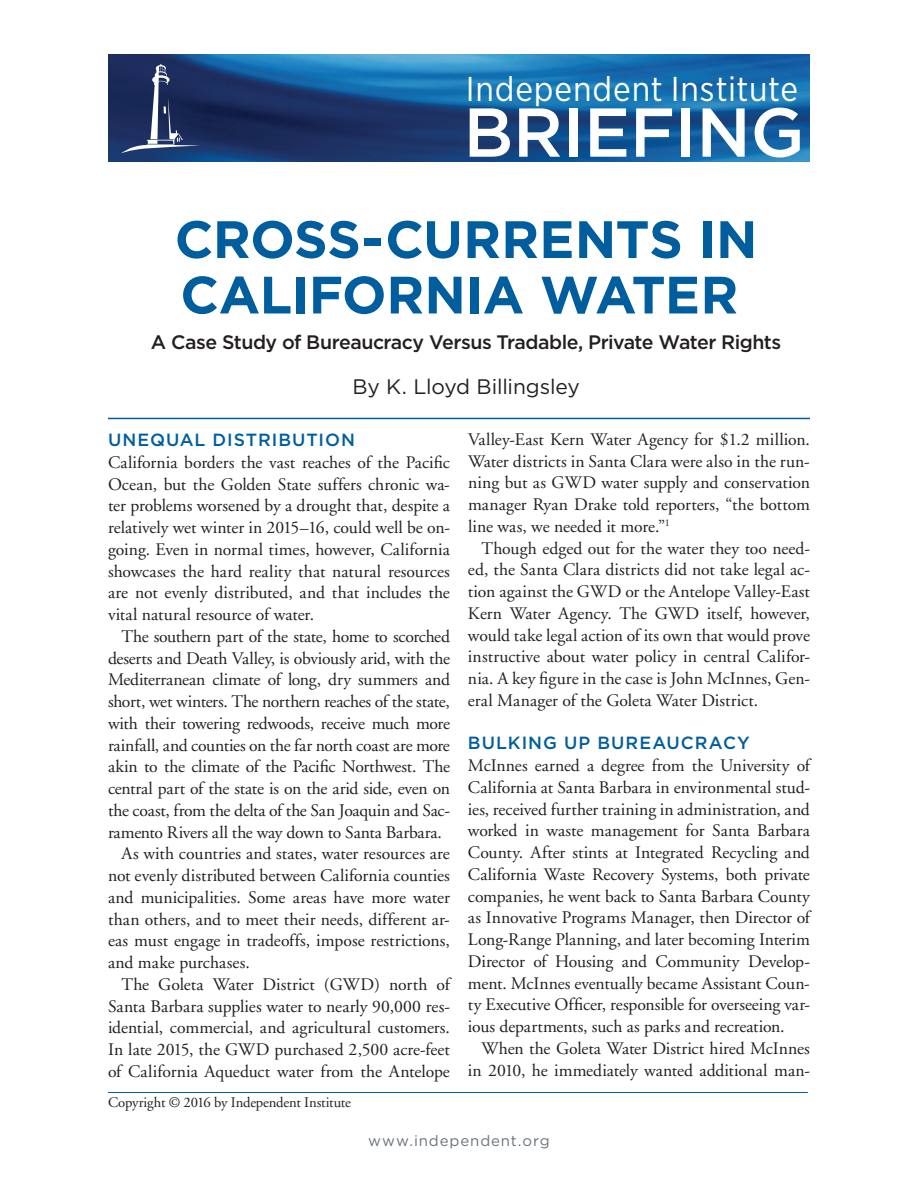
<style>
.page{position:relative;width:918px;height:1188px;background:#fff}
.page>*{position:absolute;margin:0;border:0;box-sizing:border-box;transform-origin:0 0}
.t1{font:500 69px "Gotham";letter-spacing:-.005em;color:#fff}
.t2{font:700 52.5px/55.5px "Gotham";letter-spacing:-.005em;color:#005e9e}
.t3{font:34.5px "Gotham Narrow";letter-spacing:.025em;color:#fff}
.t4{font:21px "Gotham";letter-spacing:-.01em;color:#231f20}
.t5{font:500 19.5px "Gotham";letter-spacing:-.025em;color:#231f20}
.t6{font:17.7px/21.8px "Adobe Garamond";letter-spacing:-.005em;color:#231f20;text-align:justify}
.t7{font:500 17.7px "Gotham";letter-spacing:.055em;color:#005e9e}
.t8{font:15px "Gotham";letter-spacing:.06em;color:#6a747b}
.t9{font:14.7px "Adobe Garamond";letter-spacing:-.01em;color:#231f20}
</style>
<div class="page">
<img style="left:108px;top:54px;width:702px;height:108px">
<img style="left:108px;top:55px;width:121px;height:107px">
<svg style="left:121px;top:64px;width:79px;height:89px;background:#33426d"></svg>
<hr style="left:108px;top:418px;width:702px;height:1px;background:#005e9e">
<hr style="left:108px;top:1092px;width:700px;height:1px;background:#005e9e">
<h3 class="t3" style="left:466px;top:67px;width:334px">Independent Institute</h3>
<h1 class="t1" style="left:463px;top:87px;width:343px">BRIEFING</h1>
<h2 class="t2" style="left:175px;top:211px;width:584px">CROSS-CURRENTS IN<br>CALIFORNIA WATER</h2>
<p class="t5" style="left:151px;top:330px;width:632px">A Case Study of Bureaucracy Versus Tradable, Private Water Rights</p>
<p class="t4" style="left:352px;top:374px;width:229px">By K. Lloyd Billingsley</p>
<p class="t7" style="left:108px;top:428px;width:249px">UNEQUAL DISTRIBUTION</p>
<p class="t6" style="left:108px;top:452px;width:344px">California borders the vast reaches of the Pacific Ocean, but the Golden State suffers chronic wa&shy;ter problems worsened by a drought that, despite a relatively wet winter in 2015–16, could well be on&shy;going. Even in normal times, however, California showcases the hard reality that natural resources are not evenly distributed, and that includes the vital natural resource of water.</p>
<p class="t6" style="left:122px;top:626px;width:330px">The southern part of the state, home to scorched</p>
<p class="t6" style="left:108px;top:648px;width:344px">deserts and Death Valley, is obviously arid, with the</p>
<p class="t6" style="left:108px;top:669px;width:343px">Mediterranean climate of long, dry summers and</p>
<p class="t6" style="left:108px;top:691px;width:343px">short, wet winters. The northern reaches of the state,</p>
<p class="t6" style="left:108px;top:713px;width:344px">with their towering redwoods, receive much more</p>
<p class="t6" style="left:108px;top:735px;width:343px">rainfall, and counties on the far north coast are more</p>
<p class="t6" style="left:108px;top:756px;width:344px">akin to the climate of the Pacific Northwest. The</p>
<p class="t6" style="left:108px;top:778px;width:344px">central part of the state is on the arid side, even on</p>
<p class="t6" style="left:108px;top:800px;width:344px">the coast, from the delta of the San Joaquin and Sac-</p>
<p class="t6" style="left:108px;top:822px;width:335px">ramento Rivers all the way down to Santa Barbara.</p>
<p class="t6" style="left:122px;top:843px;width:330px">As with countries and states, water resources are</p>
<p class="t6" style="left:108px;top:865px;width:344px">not evenly distributed between California counties</p>
<p class="t6" style="left:108px;top:887px;width:343px">and municipalities. Some areas have more water</p>
<p class="t6" style="left:108px;top:909px;width:343px">than others, and to meet their needs, different ar-</p>
<p class="t6" style="left:108px;top:930px;width:343px">eas must engage in tradeoffs, impose restrictions,</p>
<p class="t6" style="left:108px;top:952px;width:143px">and make purchases.</p>
<p class="t6" style="left:122px;top:974px;width:330px">The Goleta Water District (GWD) north of</p>
<p class="t6" style="left:108px;top:996px;width:343px">Santa Barbara supplies water to nearly 90,000 res-</p>
<p class="t6" style="left:108px;top:1017px;width:343px">idential, commercial, and agricultural customers.</p>
<p class="t6" style="left:108px;top:1039px;width:344px">In late 2015, the GWD purchased 2,500 acre-feet</p>
<p class="t6" style="left:108px;top:1061px;width:343px">of California Aqueduct water from the Antelope</p>
<p class="t9" style="left:108px;top:1094px;width:244px">Copyright © 2016 by Independent Institute</p>
<p class="t6" style="left:468px;top:429px;width:343px">Valley-East Kern Water Agency for $1.2 million.<br>Water districts in Santa Clara were also in the run&shy;ning but as GWD water supply and conservation manager Ryan Drake told reporters, “the bottom line was, we needed it more.”<sup>1</sup></p>
<p class="t6" style="left:468px;top:538px;width:344px;text-indent:14px">Though edged out for the water they too need&shy;ed, the Santa Clara districts did not take legal ac&shy;tion against the GWD or the Antelope Valley-East Kern Water Agency. The GWD itself, however, would take legal action of its own that would prove instructive about water policy in central Califor&shy;nia. A key figure in the case is John McInnes, Gen&shy;eral Manager of the Goleta Water District.</p>
<p class="t7" style="left:468px;top:732px;width:283px">BULKING UP BUREAUCRACY</p>
<p class="t6" style="left:468px;top:755px;width:344px">McInnes earned a degree from the University of California at Santa Barbara in environmental stud&shy;ies, received further training in administration, and worked in waste management for Santa Barbara County. After stints at Integrated Recycling and California Waste Recovery Systems, both private companies, he went back to Santa Barbara County as Innovative Programs Manager, then Director of Long-Range Planning, and later becoming Interim Director of Housing and Community Develop&shy;ment. McInnes eventually became Assistant Coun&shy;ty Executive Officer, responsible for overseeing var&shy;ious departments, such as parks and recreation.</p>
<p class="t6" style="left:468px;top:1038px;width:344px;text-align:right">When the Goleta Water District hired McInnes in 2010, he immediately wanted additional man-</p>
<p class="t8" style="left:368px;top:1131px;width:183px">www.independent.org</p>
</div>
